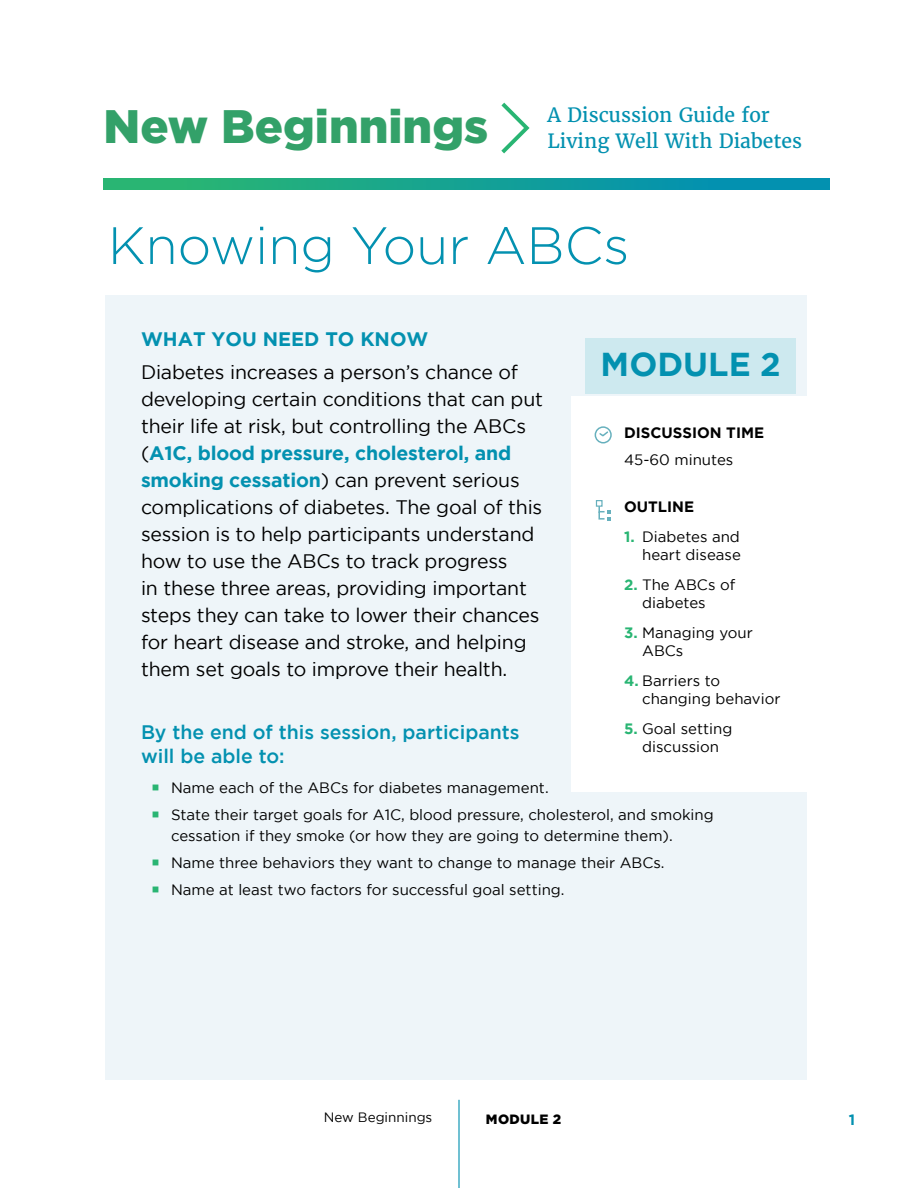
<style>
.page{position:relative;width:918px;height:1188px;background:#fff}
.page>*{position:absolute;margin:0;border:0;box-sizing:border-box;transform-origin:0 0}
.t1{font:300 52.5px "Gotham";color:#0391b0}
.t2{font:900 46.95px "Gotham";color:#33a169}
.t3{font:700 33px "Gotham";color:#0391b0}
.t4{font:19.5px/27px "Gotham";letter-spacing:-.01em;color:#000}
.t5{font:500 19.5px/24px "Gotham";color:#0391b0}
.t6{font:19.5px "Merriweather";color:#0391b0}
.t7{font:700 19.5px "Gotham";color:#0391b0}
.t8{font:15px/18px "Gotham";color:#000}
.t9{font:700 15px "Gotham";color:#000}
.t10{font:700 15px "Gotham";color:#0391b0}
.t11{font:13.5px "Gotham";color:#000}
.t12{font:900 13.5px "Gotham";letter-spacing:.025em;color:#000}
.s1{font-weight:700;color:#0391b0}
.s2{font-weight:700;color:#29b573}
</style>
<div class="page">
<hr style="left:458px;top:1100px;width:2px;height:88px;background:#0391b0">
<div style="left:105px;top:296px;width:702px;height:784px;background:#eef5f9"></div>
<div style="left:571px;top:396px;width:240px;height:395px;background:#fff"></div>
<div style="left:586px;top:339px;width:210px;height:55px;background:#cde9ef"></div>
<svg style="left:104px;top:179px;width:725px;height:10px;background:#15a293"></svg>
<svg style="left:501px;top:102px;width:29px;height:52px"></svg>
<svg style="left:595px;top:426px;width:17px;height:18px"></svg>
<div style="left:596px;top:500px;width:7px;height:7px;border:1px solid #66b0bd"></div>
<svg style="left:598px;top:505px;width:12px;height:16px"></svg>
<h1 class="t2" style="left:104px;top:99px;width:386px">New Beginnings</h1>
<h1 class="t6" style="left:547px;top:103px;width:224px">A Discussion Guide for</h1>
<p class="t6" style="left:547px;top:129px;width:256px">Living Well With Diabetes</p>
<h1 class="t1" style="left:108px;top:217px;width:523px">Knowing Your ABCs</h1>
<h2 class="t7" style="left:141px;top:328px;width:289px">WHAT YOU NEED TO KNOW</h2>
<p class="t4" style="left:141px;top:358px;width:404px">Diabetes increases a person’s chance of developing certain conditions that can put their life at risk, but controlling the ABCs (<span class="s1">A1C, blood pressure, cholesterol, and smoking cessation</span>) can prevent serious complications of diabetes. The goal of this session is to help participants understand how to use the ABCs to track progress<br>in these three areas, providing important steps they can take to lower their chances for heart disease and stroke, and helping them set goals to improve their health.</p>
<h3 class="t5" style="left:141px;top:719px;width:380px">By the end of this session, participants will be able to:</h3>
<p class="t8" style="left:171px;top:778px;width:379px">Name each of the ABCs for diabetes management.</p>
<h1 class="t3" style="left:601px;top:345px;width:182px">MODULE 2</h1>
<h2 class="t9" style="left:624px;top:424px;width:141px">DISCUSSION TIME</h2>
<p class="t8" style="left:624px;top:451px;width:111px">45-60 minutes</p>
<h2 class="t9" style="left:624px;top:498px;width:72px">OUTLINE</h2>
<p class="t8" style="left:624px;top:528px;width:118px;text-align:right"><span class="s2">1.</span> Diabetes and heart disease</p>
<p class="t8" style="left:642px;top:576px;width:95px;text-indent:-18px"><span class="s2">2.</span> The ABCs of diabetes</p>
<p class="t8" style="left:642px;top:624px;width:112px;text-indent:-18px"><span class="s2">3.</span> Managing your<br>ABCs</p>
<p class="t8" style="left:642px;top:672px;width:140px;text-indent:-18px"><span class="s2">4.</span> Barriers to changing behavior</p>
<p class="t8" style="left:624px;top:720px;width:110px;text-align:center"><span class="s2">5.</span> Goal setting discussion</p>
<p class="t8" style="left:171px;top:804px;width:544px;line-height:21px">State their target goals for A1C, blood pressure, cholesterol, and smoking cessation if they smoke (or how they are going to determine them).</p>
<p class="t8" style="left:171px;top:853px;width:495px">Name three behaviors they want to change to manage their ABCs.</p>
<p class="t8" style="left:171px;top:880px;width:395px">Name at least two factors for successful goal setting.</p>
<p class="t11" style="left:324px;top:1110px;width:110px">New Beginnings</p>
<p class="t12" style="left:486px;top:1111px;width:77px">MODULE 2</p>
<p class="t10" style="left:849px;top:1111px;width:8px">1</p>
</div>
